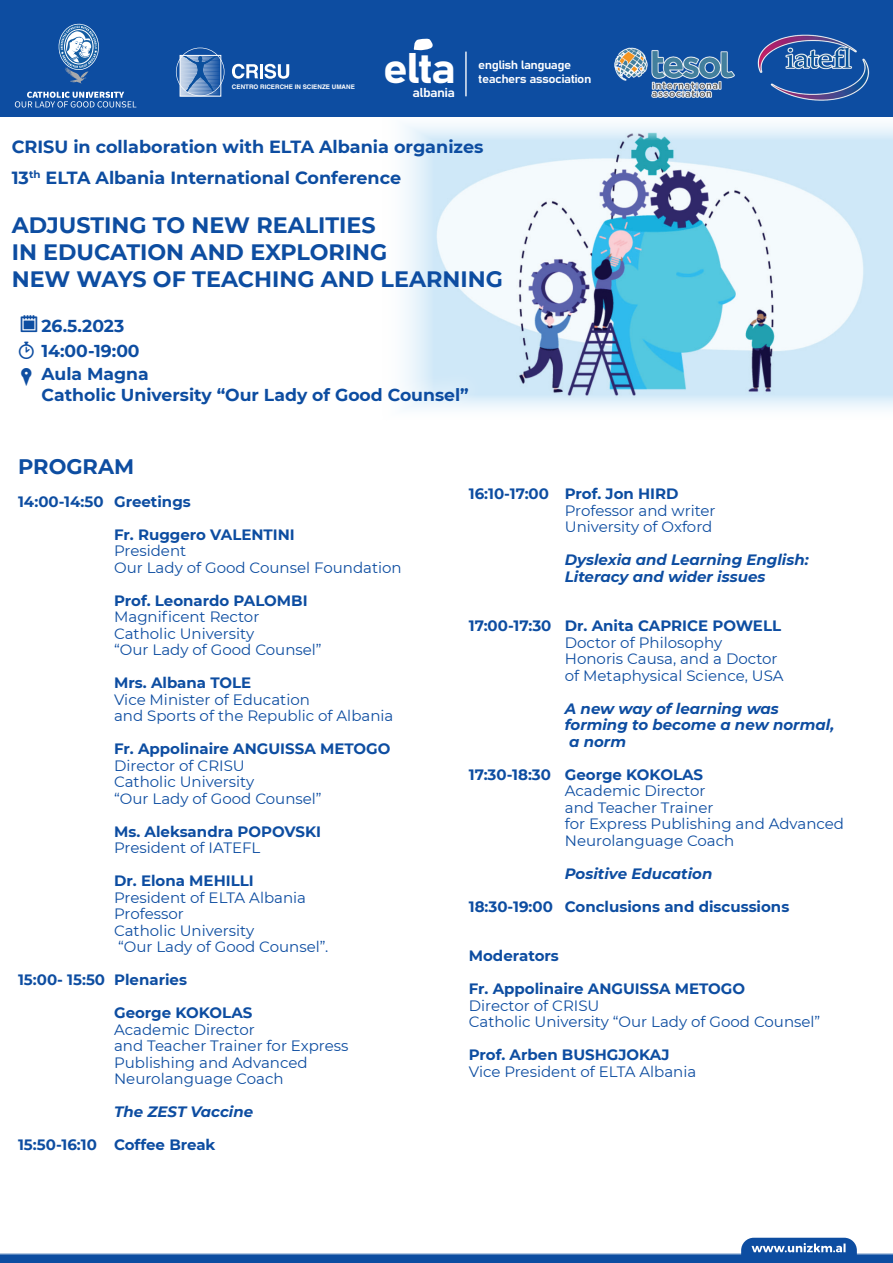
<style>
.page{position:relative;width:893px;height:1263px;background:#fff}
.page>*{position:absolute;margin:0;border:0;box-sizing:border-box;transform-origin:0 0}
.t1{font:42.3px "Bahnschrift";color:#fff;scale:1.12 1}
.t2{font:700 22.2px/26.7px "Montserrat";color:#0d4da1}
.t3{font:700 21px "Montserrat";color:#0d4da1}
.t4{font:700 17.55px/31px "Montserrat";color:#0d4da1}
.t5{font:700 17.25px/20.7px "Montserrat";color:#0d4da1}
.t6{font:15px/16.5px "Montserrat";color:#0d4da1}
.t7{font:700 15px/33px "Montserrat";color:#0d4da1}
.t8{font:italic 700 15px/16.5px "Montserrat";color:#0d4da1}
.t9{font:12.75px "Bahnschrift";letter-spacing:-.045em;color:#fff;scale:1.12 1}
.t10{font:11.85px/14.2px "Bahnschrift";letter-spacing:-.045em;color:#fff;scale:1.12 1}
.t11{font:700 6.3px "Helvetica LT Std";color:#fff}
</style>
<div class="page">
<img style="left:379px;top:116px;width:514px;height:294px">
<svg style="left:0;top:1238px;width:893px;height:25px"></svg>
<div style="left:0;top:0;width:893px;height:116px;background:#0d4da1"></div>
<div style="left:25px;top:351px;width:459px;height:69px;background:#fff"></div>
<svg style="left:58px;top:24px;width:41px;height:59px"></svg>
<svg style="left:15px;top:92px;width:121px;height:16px"></svg>
<svg style="left:232px;top:64px;width:26px;height:15px"></svg>
<hr style="left:260px;top:64px;width:3px;height:14px;background:#fff">
<svg style="left:264px;top:64px;width:25px;height:15px"></svg>
<hr style="left:180px;top:96px;width:41px;height:1px;background:#fff">
<svg style="left:176px;top:48px;width:48px;height:48px"></svg>
<img style="left:757px;top:34px;width:113px;height:67px">
<img style="left:614px;top:47px;width:121px;height:51px">
<svg style="left:413px;top:38px;width:20px;height:12px"></svg>
<hr style="left:465px;top:52px;width:2px;height:44px;background:#fff">
<p class="t11" style="left:232px;top:83px;width:124px">CENTRO RICERCHE IN SCIENZE UMANE</p>
<h1 class="t1" style="left:383px;top:36px;width:67px">elta</h1>
<p class="t9" style="left:412px;top:83px;width:40px">albania</p>
<p class="t10" style="left:478px;top:57px;width:103px">english language teachers association</p>
<p class="t4" style="left:12px;top:130px;width:473px">CRISU in collaboration with ELTA Albania organizes<br>13<sup>th</sup> ELTA Albania International Conference</p>
<h2 class="t2" style="left:12px;top:211px;width:493px">ADJUSTING TO NEW REALITIES<br>IN EDUCATION AND EXPLORING<br>NEW WAYS OF TEACHING AND LEARNING</h2>
<p class="t5" style="left:42px;top:312px;width:100px;line-height:25.3px">26.5.2023<br>14:00-19:00</p>
<p class="t5" style="left:42px;top:362px;width:429px">Aula Magna<br>Catholic University “Our Lady of Good Counsel”</p>
<h3 class="t3" style="left:18px;top:451px;width:118px">PROGRAM</h3>
<p class="t7" style="left:18px;top:484px;width:174px">14:00-14:50 Greetings</p>
<p class="t7" style="left:114px;top:517px;width:182px">Fr. Ruggero VALENTINI</p>
<p class="t6" style="left:114px;top:542px;width:289px">President<br>Our Lady of Good Counsel Foundation</p>
<p class="t7" style="left:114px;top:583px;width:195px">Prof. Leonardo PALOMBI</p>
<p class="t6" style="left:114px;top:608px;width:209px">Magnificent Rector<br>Catholic University<br>“Our Lady of Good Counsel”</p>
<p class="t7" style="left:114px;top:665px;width:139px">Mrs. Albana TOLE</p>
<p class="t6" style="left:114px;top:690px;width:281px">Vice Minister of Education<br>and Sports of the Republic of Albania</p>
<p class="t7" style="left:114px;top:731px;width:278px">Fr. Appolinaire ANGUISSA METOGO</p>
<p class="t6" style="left:114px;top:756px;width:209px">Director of CRISU<br>Catholic University<br>“Our Lady of Good Counsel”</p>
<p class="t7" style="left:114px;top:814px;width:208px">Ms. Aleksandra POPOVSKI</p>
<p class="t6" style="left:114px;top:839px;width:148px">President of IATEFL</p>
<p class="t7" style="left:114px;top:863px;width:141px">Dr. Elona MEHILLI</p>
<p class="t6" style="left:114px;top:888px;width:216px">President of ELTA Albania<br>Professor<br>Catholic University<br>“Our Lady of Good Counsel”.</p>
<p class="t7" style="left:18px;top:962px;width:170px">15:00- 15:50 Plenaries</p>
<p class="t7" style="left:114px;top:995px;width:140px">George KOKOLAS</p>
<p class="t6" style="left:114px;top:1020px;width:236px">Academic Director<br>and Teacher Trainer for Express<br>Publishing and Advanced<br>Neurolanguage Coach</p>
<p class="t8" style="left:114px;top:1103px;width:141px">The ZEST Vaccine</p>
<p class="t7" style="left:18px;top:1127px;width:199px">15:50-16:10 Coffee Break</p>
<p class="t7" style="left:469px;top:477px;width:211px">16:10-17:00 Prof. Jon HIRD</p>
<p class="t6" style="left:565px;top:501px;width:152px">Professor and writer<br>University of Oxford</p>
<p class="t8" style="left:565px;top:551px;width:245px">Dyslexia and Learning English:<br>Literacy and wider issues</p>
<p class="t7" style="left:469px;top:609px;width:314px">17:00-17:30 Dr. Anita CAPRICE POWELL</p>
<p class="t6" style="left:565px;top:633px;width:220px">Doctor of Philosophy<br>Honoris Causa, and a Doctor of Metaphysical Science, USA</p>
<p class="t8" style="left:565px;top:699px;width:271px">A new way of learning was forming to become a new normal, a norm</p>
<p class="t7" style="left:469px;top:757px;width:236px">17:30-18:30 George KOKOLAS</p>
<p class="t6" style="left:565px;top:782px;width:281px">Academic Director<br>and Teacher Trainer<br>for Express Publishing and Advanced<br>Neurolanguage Coach</p>
<p class="t8" style="left:565px;top:864px;width:149px">Positive Education</p>
<p class="t7" style="left:469px;top:889px;width:322px">18:30-19:00 Conclusions and discussions</p>
<p class="t7" style="left:469px;top:939px;width:278px">Moderators<br>Fr. Appolinaire ANGUISSA METOGO</p>
<p class="t6" style="left:469px;top:996px;width:353px">Director of CRISU<br>Catholic University “Our Lady of Good Counsel”</p>
<p class="t7" style="left:469px;top:1038px;width:202px">Prof. Arben BUSHGJOKAJ</p>
<p class="t6" style="left:469px;top:1062px;width:229px">Vice President of ELTA Albania</p>
</div>
